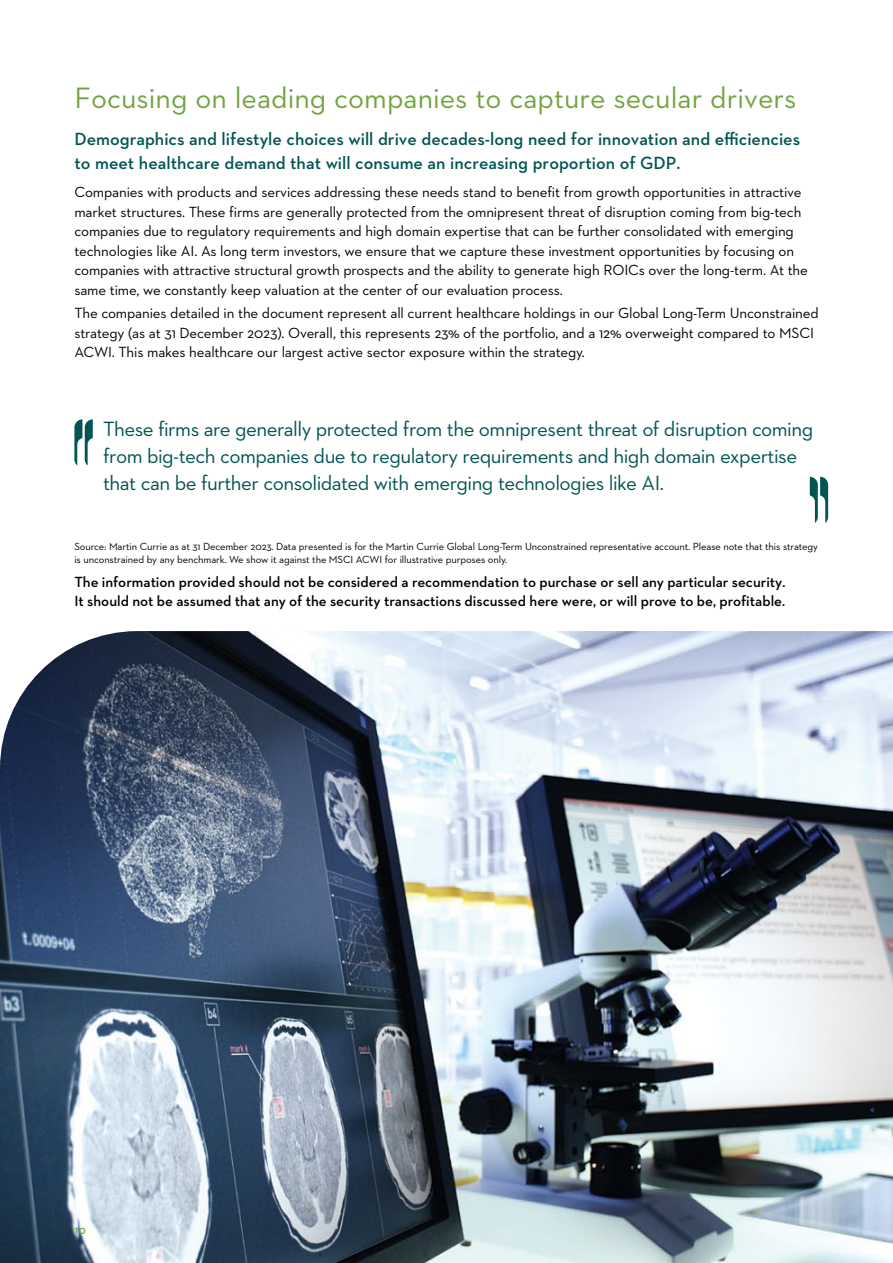
<style>
.page{position:relative;width:893px;height:1263px;background:#fff}
.page>*{position:absolute;margin:0;border:0;box-sizing:border-box;transform-origin:0 0}
.t1{font:30px "Neutraface 2 Text";color:#72a541}
.t2{font:21px/27px "Neutraface 2 Text";letter-spacing:-.025em;color:#025553}
.t3{font:600 18px/24px "Neutraface 2 Text";color:#025553}
.t4{font:15px/19.5px "Neutraface 2 Text";letter-spacing:-.01em;color:#000}
.t5{font:600 15px/19.5px "Neutraface 2 Text";color:#000}
.t6{font:600 12px "Neutraface 2 Text";color:#72a541}
.t7{font:10.5px/13.5px "Neutraface 2 Text";letter-spacing:-.01em;color:#000}
</style>
<div class="page">
<img style="left:0;top:631px;width:893px;height:632px">
<svg style="left:74px;top:419px;width:19px;height:47px"></svg>
<svg style="left:810px;top:477px;width:18px;height:46px"></svg>
<h1 class="t1" style="left:74px;top:80px;width:724px">Focusing on leading companies to capture secular drivers</h1>
<p class="t3" style="left:74px;top:127px;width:727px">Demographics and lifestyle choices will drive decades-long need for innovation and efficiencies to meet healthcare demand that will consume an increasing proportion of GDP.</p>
<p class="t4" style="left:74px;top:182px;width:735px">Companies with products and services addressing these needs stand to benefit from growth opportunities in attractive market structures. These firms are generally protected from the omnipresent threat of disruption coming from big-tech companies due to regulatory requirements and high domain expertise that can be further consolidated with emerging technologies like AI. As long term investors, we ensure that we capture these investment opportunities by focusing on companies with attractive structural growth prospects and the ability to generate high ROICs over the long-term. At the same time, we constantly keep valuation at the center of our evaluation process.</p>
<p class="t4" style="left:74px;top:303px;width:746px">The companies detailed in the document represent all current healthcare holdings in our Global Long-Term Unconstrained strategy (as at 31 December 2023). Overall, this represents 23% of the portfolio, and a 12% overweight compared to MSCI<br>ACWI. This makes healthcare our largest active sector exposure within the strategy.</p>
<p class="t2" style="left:103px;top:415px;width:712px">These firms are generally protected from the omnipresent threat of disruption coming from big-tech companies due to regulatory requirements and high domain expertise that can be further consolidated with emerging technologies like AI.</p>
<p class="t7" style="left:74px;top:539px;width:745px">Source: Martin Currie as at 31 December 2023. Data presented is for the Martin Currie Global Long-Term Unconstrained representative account. Please note that this strategy is unconstrained by any benchmark. We show it against the MSCI ACWI for illustrative purposes only.</p>
<p class="t5" style="left:74px;top:572px;width:712px">The information provided should not be considered a recommendation to purchase or sell any particular security.<br>It should not be assumed that any of the security transactions discussed here were, or will prove to be, profitable.</p>
<p class="t6" style="left:74px;top:1222px;width:13px">10</p>
</div>
